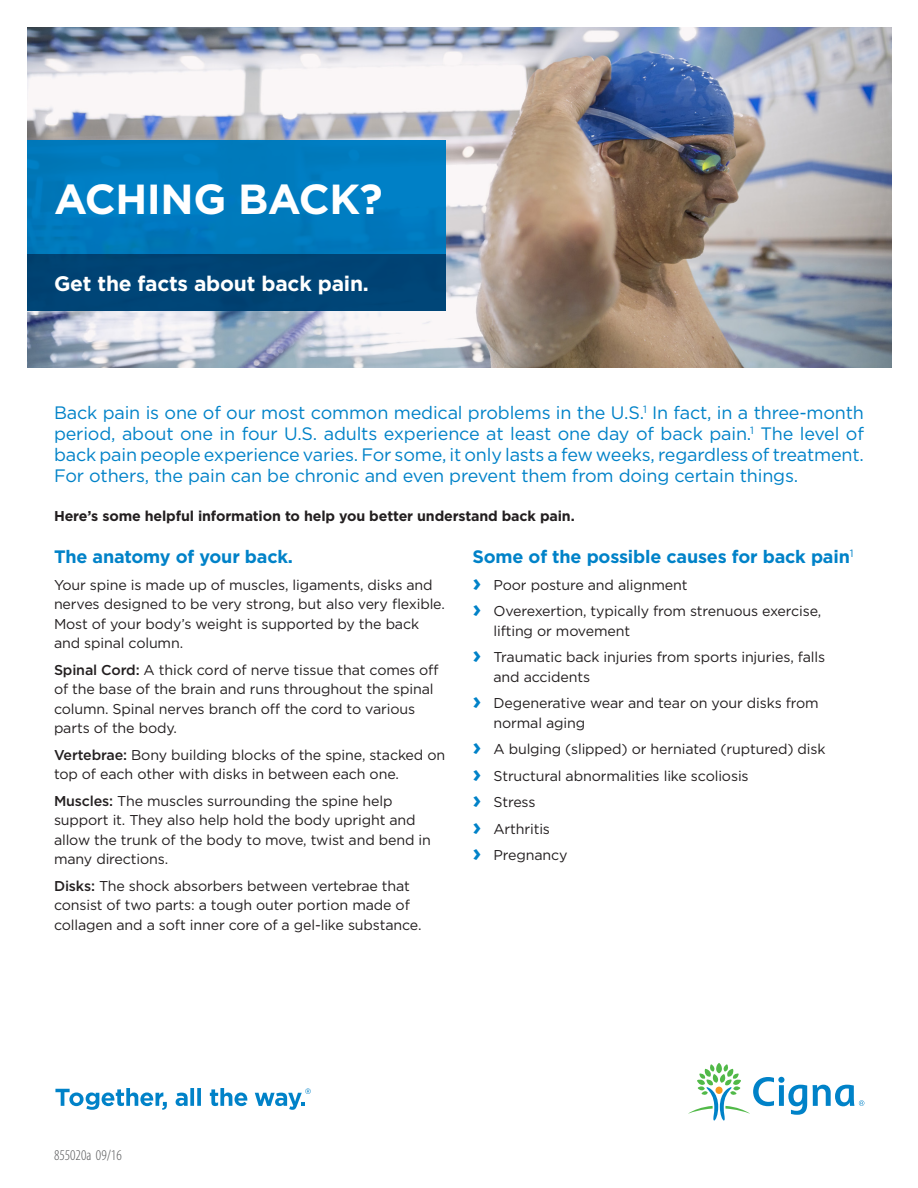
<style>
.page{position:relative;width:918px;height:1188px;background:#fff}
.page>*{position:absolute;margin:0;border:0;box-sizing:border-box;transform-origin:0 0}
.Headline_2_bars_phot{font:700 42px "Gotham";letter-spacing:-.01em;color:#fff}
.Subheadline_bold_14{font:700 21px "Gotham";letter-spacing:-.01em;color:#fff}
.Body_large_intro_cop{font:18px/21px "Gotham";letter-spacing:-.01em;color:#0082c8;text-align:justify}
.Subhead_body_bold_12{font:700 18px "Gotham";letter-spacing:-.01em;color:#0082c8}
.Legal_copy_Cat{font:300 condensed 15px "Myriad Pro";color:#57585a}
.Body_copy__book_9_5{font:14.25px/19.5px "Gotham";letter-spacing:-.01em;color:#231f20}
.Bullet_copy_book_9_5{font:14.25px/19.5px "Gotham";letter-spacing:-.01em;color:#231f20}
.Subhead_body_bold_12-2{font:700 14.25px "Gotham";letter-spacing:-.01em;color:#231f20}
.s1{font-weight:500}
.s2{font-weight:700;font-size:24px;color:#0082c8}
</style>
<div class="page">
<img style="left:27px;top:27px;width:864px;height:340px">
<div style="left:27px;top:140px;width:418px;height:114px;background:#007bbf"></div>
<div style="left:27px;top:254px;width:419px;height:56px;background:#004779"></div>
<svg style="left:55px;top:1088px;width:112px;height:22px"></svg>
<svg style="left:176px;top:1088px;width:25px;height:18px"></svg>
<svg style="left:210px;top:1088px;width:37px;height:18px"></svg>
<svg style="left:255px;top:1088px;width:56px;height:22px"></svg>
<svg style="left:688px;top:1063px;width:176px;height:58px"></svg>
<p class="Headline_2_bars_phot" style="left:54px;top:175px;width:330px">ACHING BACK?</p>
<p class="Subheadline_bold_14" style="left:54px;top:271px;width:316px">Get the facts about back pain.</p>
<p class="Body_large_intro_cop" style="left:54px;top:402px;width:812px">Back pain is one of our most common medical problems in the U.S.<sup>1</sup> In fact, in a three-month period, about one in four U.S. adults experience at least one day of back pain.<sup>1</sup> The level of back pain people experience varies. For some, it only lasts a few weeks, regardless of treatment.<br>For others, the pain can be chronic and even prevent them from doing certain things.</p>
<p class="Subhead_body_bold_12-2" style="left:54px;top:508px;width:522px">Here’s some helpful information to help you better understand back pain.</p>
<p class="Subhead_body_bold_12" style="left:54px;top:546px;width:241px">The anatomy of your back.</p>
<p class="Body_copy__book_9_5" style="left:54px;top:574px;width:392px">Your spine is made up of muscles, ligaments, disks and nerves designed to be very strong, but also very flexible.<br>Most of your body’s weight is supported by the back and spinal column.</p>
<p class="Body_copy__book_9_5" style="left:54px;top:659px;width:386px"><span class="s1">Spinal Cord:</span> A thick cord of nerve tissue that comes off of the base of the brain and runs throughout the spinal column. Spinal nerves branch off the cord to various parts of the body.</p>
<p class="Body_copy__book_9_5" style="left:54px;top:744px;width:393px"><span class="s1">Vertebrae:</span> Bony building blocks of the spine, stacked on top of each other with disks in between each one.</p>
<p class="Body_copy__book_9_5" style="left:54px;top:790px;width:378px"><span class="s1">Muscles:</span> The muscles surrounding the spine help support it. They also help hold the body upright and allow the trunk of the body to move, twist and bend in many directions.</p>
<p class="Body_copy__book_9_5" style="left:54px;top:875px;width:369px"><span class="s1">Disks:</span> The shock absorbers between vertebrae that consist of two parts: a tough outer portion made of collagen and a soft inner core of a gel-like substance.</p>
<p class="Subhead_body_bold_12" style="left:472px;top:546px;width:382px">Some of the possible causes for back pain<sup>1</sup></p>
<p class="Bullet_copy_book_9_5" style="left:472px;top:574px;width:216px"><span class="s2">›</span> Poor posture and alignment</p>
<p class="Bullet_copy_book_9_5" style="left:494px;top:601px;width:329px;text-indent:-21px"><span class="s2">›</span> Overexertion, typically from strenuous exercise, lifting or movement</p>
<p class="Bullet_copy_book_9_5" style="left:494px;top:647px;width:333px;text-indent:-21px"><span class="s2">›</span> Traumatic back injuries from sports injuries, falls and accidents</p>
<p class="Bullet_copy_book_9_5" style="left:494px;top:693px;width:327px;text-indent:-21px"><span class="s2">›</span> Degenerative wear and tear on your disks from normal aging</p>
<p class="Bullet_copy_book_9_5" style="left:472px;top:739px;width:355px"><span class="s2">›</span> A bulging (slipped) or herniated (ruptured) disk</p>
<p class="Bullet_copy_book_9_5" style="left:472px;top:766px;width:278px"><span class="s2">›</span> Structural abnormalities like scoliosis</p>
<p class="Bullet_copy_book_9_5" style="left:472px;top:792px;width:65px"><span class="s2">›</span> Stress</p>
<p class="Bullet_copy_book_9_5" style="left:472px;top:819px;width:79px"><span class="s2">›</span> Arthritis</p>
<p class="Bullet_copy_book_9_5" style="left:472px;top:845px;width:97px"><span class="s2">›</span> Pregnancy</p>
<p class="Legal_copy_Cat" style="left:54px;top:1147px;width:69px">855020a 09/16</p>
</div>
